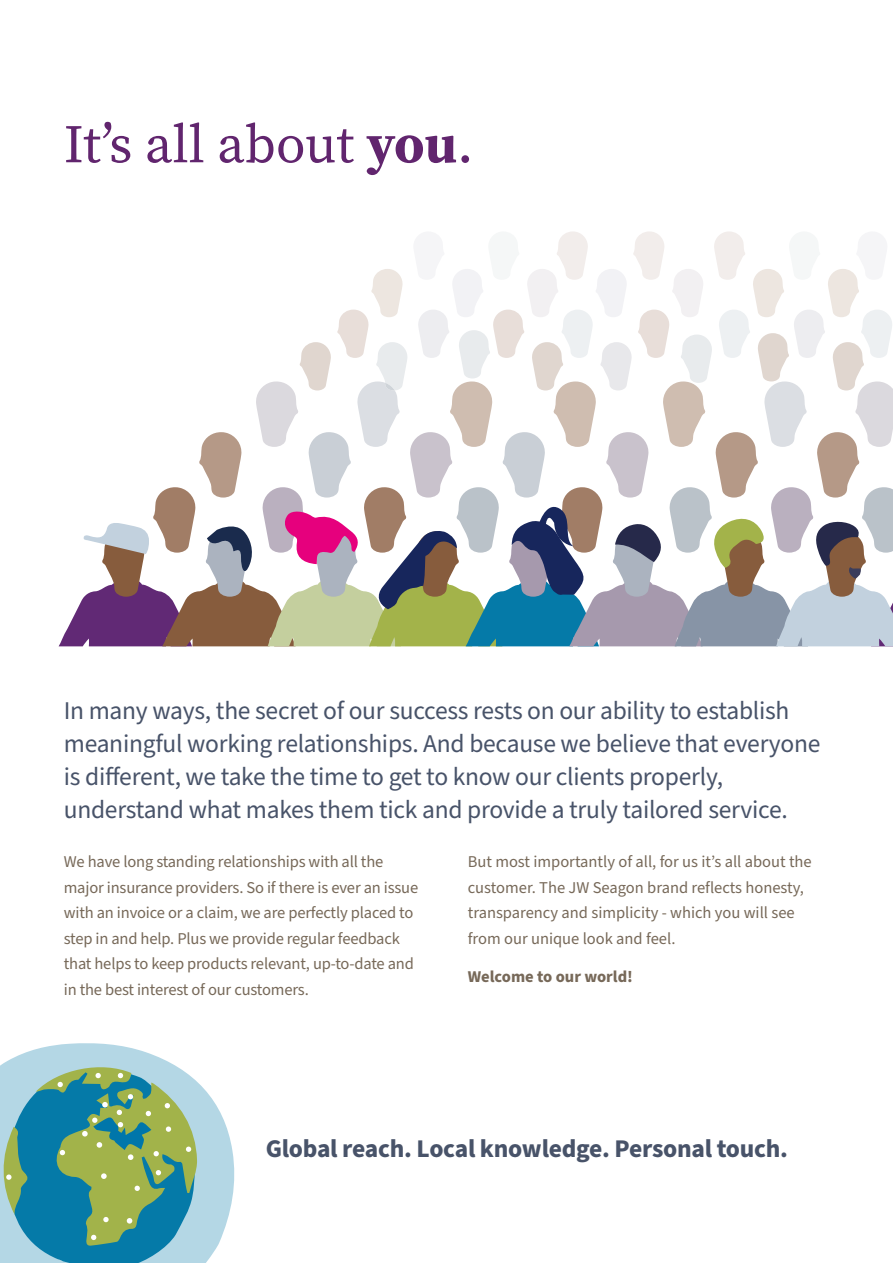
<style>
.page{position:relative;width:893px;height:1263px;background:#fff}
.page>*{position:absolute;margin:0;border:0;box-sizing:border-box;transform-origin:0 0}
.t1{font:54px "Source Serif Pro";color:#61256e}
.t2{font:25.5px/33px "Source Sans Pro";letter-spacing:-.01em;color:#485369}
.t3{font:700 25.5px "Source Sans Pro";letter-spacing:-.01em;color:#485369}
.t4{font:16.5px/25.5px "Source Sans Pro";letter-spacing:-.01em;color:#776959}
.t5{font:700 16.5px "Source Sans Pro";color:#776959}
.s1{font-weight:700}
</style>
<div class="page">
<svg style="left:59px;top:231px;width:834px;height:415px"></svg>
<svg style="left:8px;top:1043px;width:227px;height:220px;fill:#b4d7e5"></svg>
<svg style="left:0;top:1061px;width:197px;height:202px;background:#67a598"></svg>
<h1 class="t1" style="left:64px;top:108px;width:411px">It’s all about <span class="s1">you</span>.</h1>
<p class="t2" style="left:64px;top:695px;width:758px">In many ways, the secret of our success rests on our ability to establish meaningful working relationships. And because we believe that everyone is different, we take the time to get to know our clients properly, understand what makes them tick and provide a truly tailored service.</p>
<p class="t4" style="left:64px;top:850px;width:356px">We have long standing relationships with all the major insurance providers. So if there is ever an issue with an invoice or a claim, we are perfectly placed to step in and help. Plus we provide regular feedback that helps to keep products relevant, up-to-date and in the best interest of our customers.</p>
<p class="t4" style="left:468px;top:850px;width:345px">But most importantly of all, for us it’s all about the customer. The JW Seagon brand reflects honesty, transparency and simplicity - which you will see from our unique look and feel.</p>
<p class="t5" style="left:468px;top:965px;width:167px">Welcome to our world!</p>
<h2 class="t3" style="left:266px;top:1131px;width:524px">Global reach. Local knowledge. Personal touch.</h2>
</div>
